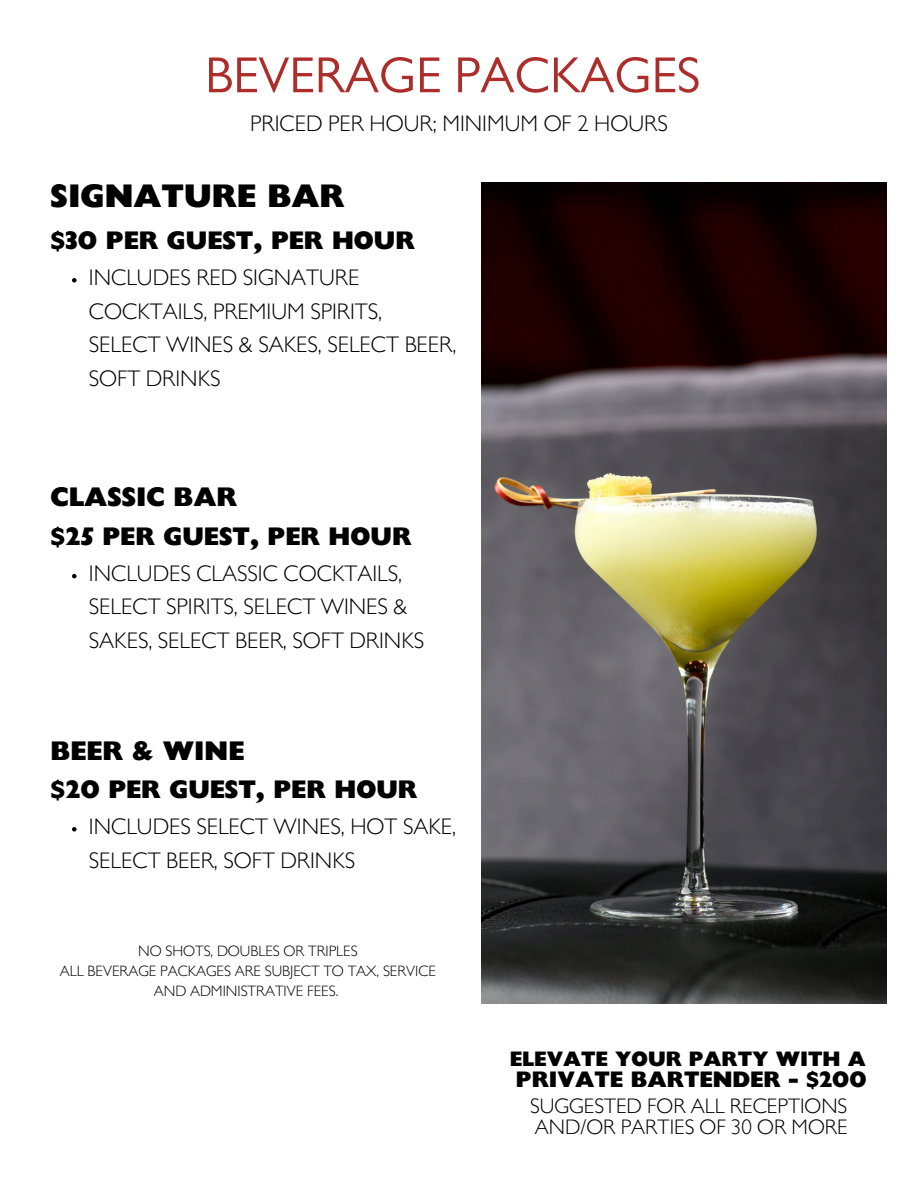
<style>
.page{position:relative;width:918px;height:1188px;background:#fff}
.page>*{position:absolute;margin:0;border:0;box-sizing:border-box;transform-origin:0 0}
.t1{font:51px "Gill Sans";color:#ad2d2b}
.t2{font:700 expanded 32.7px "Gill Sans Display MT Std";color:#000}
.t3{font:700 expanded 27px "Gill Sans Display MT Std";color:#000}
.t4{font:700 expanded 25.5px "Gill Sans Display MT Std";color:#000}
.t5{font:300 22.5px/33.8px "Gill Sans MT Std";color:#000}
.t6{font:700 expanded 22.5px "Gill Sans Display MT Std";color:#000}
.t7{font:300 21px/20.2px "Gill Sans MT Std";color:#000}
.t8{font:700 expanded 21px "Gill Sans Display MT Std";color:#000}
.t9{font:300 15px/20.2px "Gill Sans MT Std";color:#000;text-align:center}
</style>
<div class="page">
<svg style="left:72px;top:278px;width:5px;height:5px"></svg>
<svg style="left:72px;top:574px;width:5px;height:4px"></svg>
<svg style="left:72px;top:827px;width:5px;height:5px"></svg>
<img style="left:482px;top:183px;width:405px;height:821px">
<h1 class="t1" style="left:205px;top:57px;width:497px">BEVERAGE PACKAGES</h1>
<p class="t5" style="left:250px;top:110px;width:419px">PRICED PER HOUR; MINIMUM OF 2 HOURS</p>
<h4 class="t2" style="left:51px;top:185px;width:295px">SIGNATURE BAR</h4>
<h4 class="t4" style="left:51px;top:231px;width:366px">$30 PER GUEST, PER HOUR</h4>
<h2 class="t5" style="left:89px;top:264px;width:369px">INCLUDES RED SIGNATURE<br>COCKTAILS, PREMIUM SPIRITS,<br>SELECT WINES &amp; SAKES, SELECT BEER,<br>SOFT DRINKS</h2>
<p class="t3" style="left:51px;top:488px;width:188px">CLASSIC BAR</p>
<p class="t4" style="left:51px;top:527px;width:362px">$25 PER GUEST, PER HOUR</p>
<h2 class="t5" style="left:89px;top:560px;width:337px">INCLUDES CLASSIC COCKTAILS,<br>SELECT SPIRITS, SELECT WINES &amp;<br>SAKES, SELECT BEER, SOFT DRINKS</h2>
<p class="t3" style="left:51px;top:741px;width:195px">BEER &amp; WINE</p>
<p class="t4" style="left:51px;top:780px;width:368px">$20 PER GUEST, PER HOUR</p>
<h2 class="t5" style="left:89px;top:813px;width:369px">INCLUDES SELECT WINES, HOT SAKE,<br>SELECT BEER, SOFT DRINKS</h2>
<p class="t9" style="left:138px;top:943px;width:221px">NO SHOTS, DOUBLES OR TRIPLES</p>
<h3 class="t9" style="left:60px;top:963px;width:378px">ALL BEVERAGE PACKAGES ARE SUBJECT TO TAX, SERVICE<br>AND ADMINISTRATIVE FEES.</h3>
<p class="t8" style="left:510px;top:1051px;width:358px">ELEVATE YOUR PARTY WITH A</p>
<p class="t6" style="left:516px;top:1072px;width:352px">PRIVATE BARTENDER - $200</p>
<h4 class="t7" style="left:530px;top:1099px;width:319px">SUGGESTED FOR ALL RECEPTIONS<br>AND/OR PARTIES OF 30 OR MORE</h4>
</div>
